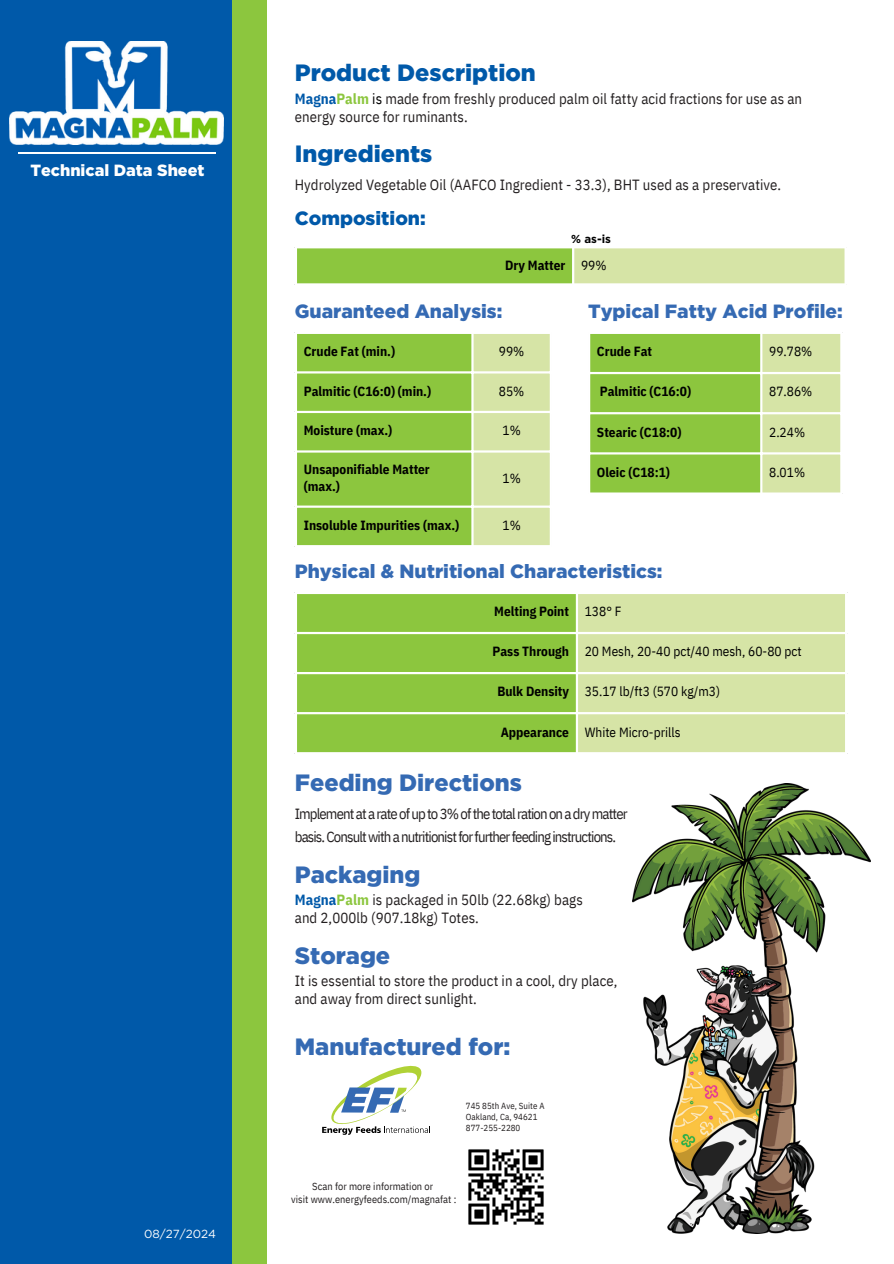
<style>
.page{position:relative;width:894px;height:1264px;background:#fff}
.page>*{position:absolute;margin:0;border:0;box-sizing:border-box;transform-origin:0 0}
.t1{font:900 23.55px "Gotham";color:#356ab3}
.t2{font:900 23.55px "Gotham";color:#0059a9}
.t3{font:900 19.2px "Gotham";color:#356ab3}
.t4{font:900 19.2px "Gotham";color:#0059a9}
.t5{font:900 16.2px "Gotham";color:#fff}
.t6{font:14.7px/18px "IBM Plex Sans Cond";letter-spacing:.005em;color:#231f20}
.t7{font:14.7px/23.7px "IBM Plex Sans Cond";letter-spacing:-.06em;color:#231f20}
.t8{font:700 13.35px/17.7px "IBM Plex Sans Cond";color:#000}
.t9{font:13.35px "IBM Plex Sans Cond";color:#000}
.t10{font:11.7px "Gotham";color:#fff}
.t11{font:700 11.55px "Gotham";color:#000}
.t12{font:10.35px "IBM Plex Sans Cond";letter-spacing:.005em;color:#231f20}
.t13{font:8.85px/11.1px "IBM Plex Sans Cond";letter-spacing:.005em;color:#231f20}
.s1{font-weight:700;color:#0059a9}
.s2{font-weight:700;color:#8cc63e}
.s3{color:#000}
</style>
<div class="page">
<div style="left:0;top:0;width:234px;height:1263px;background:#0059a9"></div>
<hr style="left:18px;top:152px;width:198px;height:1px;background:#fff">
<svg style="left:297px;top:334px;width:252px;height:211px;background:#a3cf5f"></svg>
<hr style="left:471px;top:334px;width:2px;height:211px;background:#fff">
<hr style="left:295px;top:371px;width:257px;height:2px;background:#fff">
<hr style="left:295px;top:411px;width:257px;height:2px;background:#fff">
<hr style="left:295px;top:450px;width:257px;height:2px;background:#fff">
<hr style="left:295px;top:505px;width:257px;height:3px;background:#fff">
<svg style="left:590px;top:334px;width:250px;height:158px;background:#a4cf60"></svg>
<hr style="left:760px;top:334px;width:2px;height:158px;background:#fff">
<hr style="left:588px;top:372px;width:254px;height:2px;background:#fff">
<hr style="left:588px;top:412px;width:254px;height:2px;background:#fff">
<hr style="left:588px;top:452px;width:254px;height:2px;background:#fff">
<div style="left:297px;top:594px;width:278px;height:158px;background:#8cc63e"></div>
<div style="left:578px;top:594px;width:266px;height:158px;background:#d6e4a6"></div>
<hr style="left:295px;top:632px;width:552px;height:2px;background:#fff">
<hr style="left:295px;top:672px;width:552px;height:2px;background:#fff">
<hr style="left:295px;top:712px;width:552px;height:2px;background:#fff">
<img style="left:468px;top:1149px;width:76px;height:76px">
<img style="left:10px;top:42px;width:214px;height:102px">
<div style="left:233px;top:0;width:34px;height:1263px;background:#8cc63e"></div>
<svg style="left:322px;top:1065px;width:108px;height:69px"></svg>
<img style="left:632px;top:783px;width:238px;height:450px">
<div style="left:295px;top:247px;width:278px;height:38px;background:#8cc63e"></div>
<div style="left:572px;top:247px;width:273px;height:38px;background:#d6e4a6"></div>
<hr style="left:295px;top:248px;width:2px;height:35px;background:#fff">
<hr style="left:572px;top:248px;width:2px;height:35px;background:#fff">
<hr style="left:844px;top:248px;width:2px;height:35px;background:#fff">
<hr style="left:295px;top:246px;width:551px;height:2px;background:#fff">
<hr style="left:295px;top:283px;width:551px;height:2px;background:#fff">
<p class="t5" style="left:30px;top:160px;width:176px">Technical Data Sheet</p>
<h4 class="t10" style="left:144px;top:1226px;width:73px">08/27/2024</h4>
<p class="t2" style="left:295px;top:58px;width:242px">Product Description</p>
<p class="t6" style="left:295px;top:89px;width:508px"><span class="s1">Magna</span><span class="s2">Palm</span> <span class="s3">is</span> made from freshly produced palm oil fatty acid fractions for use as an energy source for ruminants.</p>
<p class="t2" style="left:295px;top:139px;width:139px">Ingredients</p>
<p class="t6" style="left:295px;top:176px;width:487px">Hydrolyzed Vegetable Oil (AAFCO Ingredient - 33.3), BHT used as a preservative.</p>
<h1 class="t4" style="left:295px;top:207px;width:132px">Composition:</h1>
<p class="t11" style="left:571px;top:231px;width:42px">% as-is</p>
<p class="t8" style="left:505px;top:256px;width:62px">Dry Matter</p>
<p class="t9" style="left:581px;top:256px;width:27px">99%</p>
<p class="t3" style="left:295px;top:299px;width:209px">Guaranteed Analysis:</p>
<p class="t8" style="left:304px;top:342px;width:93px">Crude Fat (min.)</p>
<h3 class="t9" style="left:498px;top:342px;width:27px">99%</h3>
<h6 class="t8" style="left:304px;top:382px;width:129px">Palmitic (C16:0) (min.)</h6>
<h4 class="t9" style="left:498px;top:382px;width:27px">85%</h4>
<h4 class="t8" style="left:304px;top:421px;width:90px">Moisture (max.)</h4>
<h2 class="t9" style="left:502px;top:421px;width:20px">1%</h2>
<h5 class="t8" style="left:304px;top:460px;width:127px">Unsaponifiable Matter (max.)</h5>
<p class="t9" style="left:502px;top:469px;width:20px">1%</p>
<p class="t8" style="left:304px;top:516px;width:157px">Insoluble Impurities (max.)</p>
<h2 class="t9" style="left:502px;top:516px;width:20px">1%</h2>
<p class="t3" style="left:588px;top:299px;width:256px">Typical Fatty Acid Profile:</p>
<h2 class="t8" style="left:596px;top:342px;width:57px">Crude Fat</h2>
<p class="t9" style="left:769px;top:342px;width:45px">99.78%</p>
<p class="t8" style="left:599px;top:382px;width:93px">Palmitic (C16:0)</p>
<p class="t9" style="left:769px;top:383px;width:45px">87.86%</p>
<p class="t8" style="left:596px;top:423px;width:86px">Stearic (C18:0)</p>
<p class="t9" style="left:769px;top:423px;width:37px">2.24%</p>
<p class="t8" style="left:596px;top:463px;width:74px">Oleic (C18:1)</p>
<p class="t9" style="left:769px;top:463px;width:37px">8.01%</p>
<h4 class="t3" style="left:295px;top:560px;width:369px">Physical &amp; Nutritional Characteristics:</h4>
<p class="t8" style="left:494px;top:602px;width:76px">Melting Point</p>
<p class="t9" style="left:584px;top:602px;width:38px">138° F</p>
<p class="t8" style="left:492px;top:642px;width:78px">Pass Through</p>
<p class="t9" style="left:584px;top:642px;width:218px">20 Mesh, 20-40 pct/40 mesh, 60-80 pct</p>
<p class="t8" style="left:497px;top:682px;width:73px">Bulk Density</p>
<p class="t9" style="left:584px;top:682px;width:137px">35.17 lb/ft3 (570 kg/m3)</p>
<p class="t8" style="left:500px;top:722px;width:70px">Appearance</p>
<p class="t9" style="left:584px;top:722px;width:97px">White Micro-prills</p>
<p class="t1" style="left:295px;top:768px;width:228px">Feeding Directions</p>
<p class="t7" style="left:295px;top:801px;width:334px">Implementatarateofupto3%ofthetotalrationonadrymatter basis.Consultwithanutritionistforfurtherfeedinginstructions.</p>
<p class="t1" style="left:295px;top:860px;width:127px">Packaging</p>
<p class="t6" style="left:295px;top:890px;width:289px"><span class="s1">Magna</span><span class="s2">Palm</span> is packaged in 50lb (22.68kg) bags and 2,000lb (907.18kg) Totes.</p>
<h2 class="t1" style="left:295px;top:941px;width:97px">Storage</h2>
<h2 class="t6" style="left:295px;top:971px;width:324px">It is essential to store the product in a cool, dry place, and away from direct sunlight.</h2>
<p class="t1" style="left:295px;top:1032px;width:217px">Manufactured for:</p>
<p class="t13" style="left:466px;top:1100px;width:80px">745 85th Ave, Suite A<br>Oakland, Ca, 94621<br>877-255-2280</p>
<p class="t12" style="left:312px;top:1179px;width:122px">Scan for more information or</p>
<h4 class="t12" style="left:291px;top:1192px;width:167px">visit www.energyfeeds.com/magnafat :</h4>
</div>
